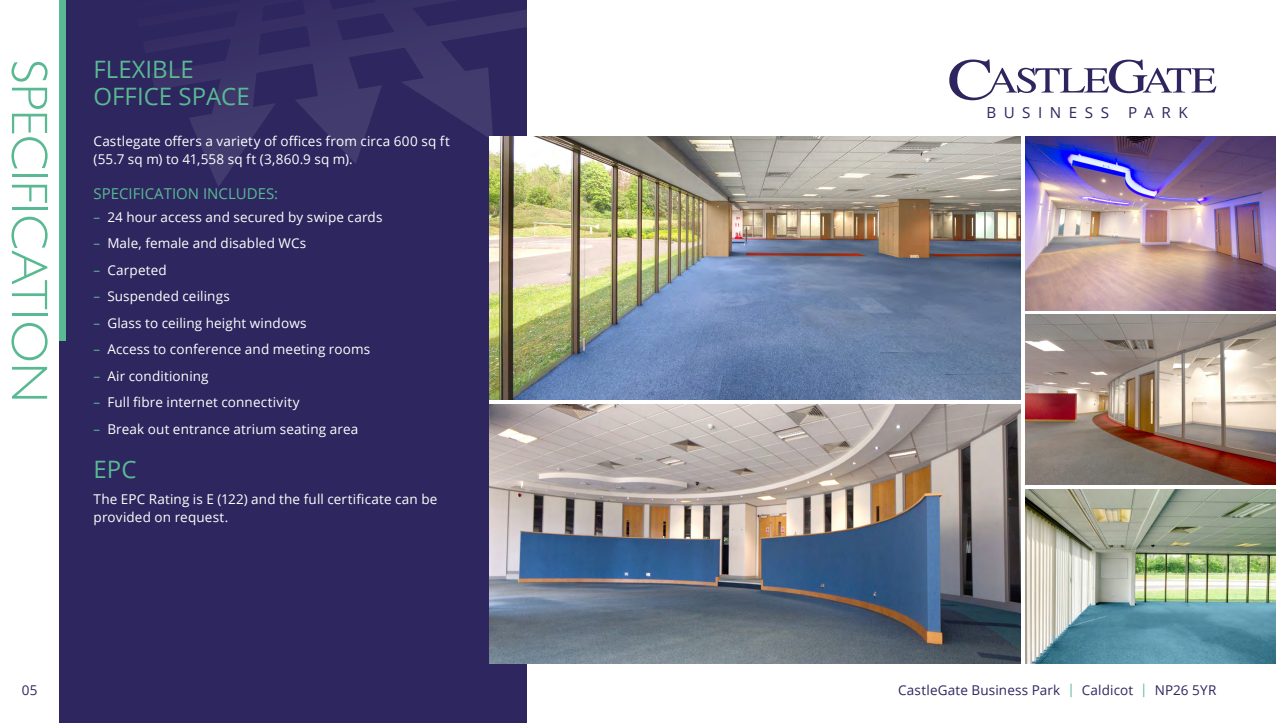
<style>
.page{position:relative;width:1276px;height:723px;background:#fff}
.page>*{position:absolute;margin:0;border:0;box-sizing:border-box;transform-origin:0 0}
.t1{font:300 51.6px "Gill Sans";color:#59b993}
.t2{font:24px/27px "Open Sans";color:#59b993}
.t3{font:15.15px "Open Sans";letter-spacing:.495em;color:#2f255e}
.t4{font:15px "Open Sans";color:#59b993}
.t5{font:13.5px/18px "Open Sans";letter-spacing:.01em;color:#fff}
.t6{font:13.5px "Open Sans";letter-spacing:.01em;color:#2e265e}
.s1{color:#59b993}
</style>
<div class="page">
<div style="left:60px;top:0;width:467px;height:723px;background:#2e265e"></div>
<svg style="left:949px;top:60px;width:267px;height:40px"></svg>
<svg style="left:151px;top:0;width:376px;height:187px"></svg>
<div style="left:60px;top:0;width:6px;height:340px;background:#59b993"></div>
<img style="left:489px;top:136px;width:531px;height:264px">
<img style="left:1025px;top:136px;width:251px;height:174px">
<img style="left:1025px;top:315px;width:251px;height:170px">
<img style="left:1025px;top:489px;width:251px;height:174px">
<img style="left:489px;top:404px;width:531px;height:259px">
<h1 class="t1" style="left:70px;top:60px;width:345px;rotate:90deg">SPECIFICATION</h1>
<h2 class="t2" style="left:94px;top:55px;width:158px">FLEXIBLE<br>OFFICE SPACE</h2>
<p class="t5" style="left:94px;top:132px;width:358px">Castlegate offers a variety of offices from circa 600 sq ft (55.7 sq m) to 41,558 sq ft (3,860.9 sq m).</p>
<p class="t4" style="left:94px;top:184px;width:186px">SPECIFICATION INCLUDES:</p>
<p class="t5" style="left:94px;top:207px;width:290px"><span class="s1">–</span> 24 hour access and secured by swipe cards</p>
<p class="t5" style="left:94px;top:234px;width:214px"><span class="s1">–</span> Male, female and disabled WCs</p>
<p class="t5" style="left:94px;top:260px;width:75px"><span class="s1">–</span> Carpeted</p>
<p class="t5" style="left:94px;top:287px;width:138px"><span class="s1">–</span> Suspended ceilings</p>
<p class="t5" style="left:94px;top:313px;width:214px"><span class="s1">–</span> Glass to ceiling height windows</p>
<p class="t5" style="left:94px;top:340px;width:278px"><span class="s1">–</span> Access to conference and meeting rooms</p>
<p class="t5" style="left:94px;top:366px;width:117px"><span class="s1">–</span> Air conditioning</p>
<p class="t5" style="left:94px;top:393px;width:208px"><span class="s1">–</span> Full fibre internet connectivity</p>
<p class="t5" style="left:94px;top:419px;width:266px"><span class="s1">–</span> Break out entrance atrium seating area</p>
<h2 class="t2" style="left:94px;top:455px;width:44px">EPC</h2>
<p class="t5" style="left:94px;top:490px;width:345px">The EPC Rating is E (122) and the full certificate can be provided on request.</p>
<p class="t3" style="left:986px;top:102px;width:124px">BUSINESS</p>
<p class="t3" style="left:1128px;top:102px;width:61px">PARK</p>
<p class="t6" style="left:22px;top:681px;width:17px">05</p>
<p class="t6" style="left:898px;top:681px;width:320px">CastleGate Business Park <span class="s1">|</span> Caldicot <span class="s1">|</span> NP26 5YR</p>
</div>
